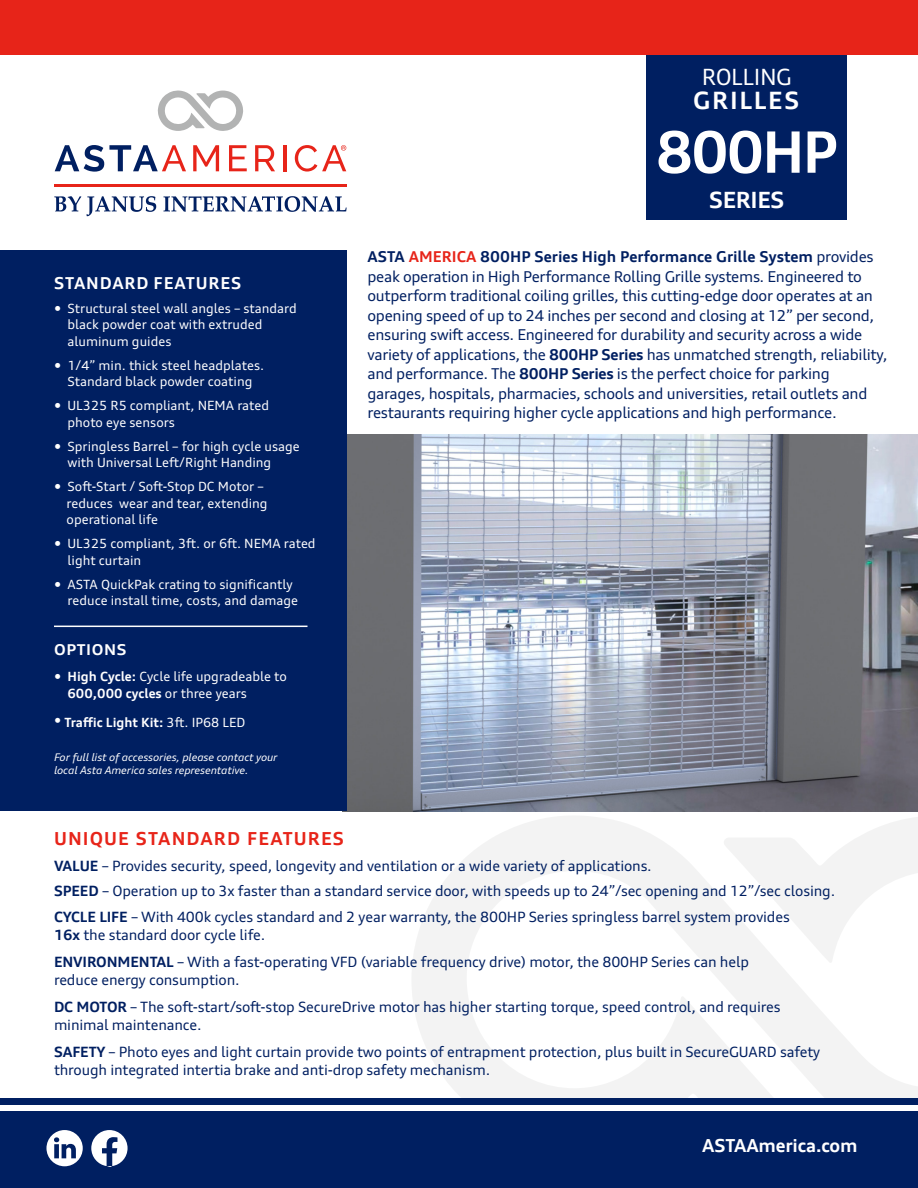
<style>
.page{position:relative;width:918px;height:1188px;background:#fff}
.page>*{position:absolute;margin:0;border:0;box-sizing:border-box;transform-origin:0 0}
.t1{font:700 57px "Audi Type";letter-spacing:-.04em;color:#fff}
.t2{font:700 24px "Audi Type";letter-spacing:.07em;color:#fff}
.t3{font:22.5px "Audi Type";letter-spacing:-.02em;color:#fff}
.t4{font:700 22.5px "Audi Type";letter-spacing:-.02em;color:#fff}
.t5{font:700 18px "Audi Type";letter-spacing:.06em;color:#e72419}
.t6{font:700 18px "Audi Type";letter-spacing:-.01em;color:#fff}
.t7{font:700 16.5px "Audi Type";letter-spacing:.05em;color:#fff}
.t8{font:15px/19.5px "Audi Type";letter-spacing:-.02em;color:#001f61}
.t9{font:700 expanded 15px "Audi Type";letter-spacing:.04em;color:#fff}
.t10{font:14.25px/18px "Audi Type";letter-spacing:-.01em;color:#001f61}
.t11{font:12.75px/16.5px "Audi Type";color:#fff}
.t12{font:700 12.75px "Audi Type";color:#fff}
.t13{font:italic 10.5px/12.6px "Audi Type";letter-spacing:-.01em;color:#fff}
.s1{font-weight:700}
.s2{font-weight:400}
.s3{font-weight:700;color:#e72419}
</style>
<div class="page">
<svg style="left:412px;top:816px;width:506px;height:282px"></svg>
<div style="left:0;top:1098px;width:918px;height:90px;background:#001f61"></div>
<div style="left:0;top:1106px;width:918px;height:5px;background:#fff"></div>
<img style="left:347px;top:434px;width:571px;height:377px">
<div style="left:0;top:251px;width:347px;height:560px;background:#001f61"></div>
<div style="left:646px;top:49px;width:201px;height:171px;background:#001f61"></div>
<svg style="left:55px;top:145px;width:131px;height:27px"></svg>
<svg style="left:193px;top:145px;width:26px;height:26px"></svg>
<svg style="left:229px;top:145px;width:18px;height:26px"></svg>
<svg style="left:255px;top:145px;width:20px;height:26px"></svg>
<hr style="left:283px;top:145px;width:4px;height:26px;background:#e72419">
<svg style="left:54px;top:196px;width:27px;height:15px"></svg>
<svg style="left:87px;top:196px;width:69px;height:20px"></svg>
<svg style="left:164px;top:196px;width:183px;height:16px"></svg>
<hr style="left:54px;top:184px;width:293px;height:2px;background:#e72419">
<svg style="left:158px;top:91px;width:85px;height:40px"></svg>
<svg style="left:295px;top:145px;width:51px;height:27px"></svg>
<div style="left:0;top:0;width:918px;height:55px;background:#e72419"></div>
<hr style="left:54px;top:626px;width:254px;height:1px;background:#fff">
<svg style="left:91px;top:1130px;width:37px;height:36px"></svg>
<svg style="left:46px;top:1130px;width:37px;height:36px"></svg>
<p class="t3" style="left:702px;top:63px;width:92px">ROLLING</p>
<p class="t2" style="left:693px;top:85px;width:108px">GRILLES</p>
<p class="t1" style="left:656px;top:117px;width:184px">800HP</p>
<p class="t7" style="left:54px;top:273px;width:189px">STANDARD FEATURES</p>
<p class="t11" style="left:68px;top:300px;width:231px;text-indent:-14px">• Structural steel wall angles – standard black powder coat with extruded aluminum guides</p>
<p class="t11" style="left:54px;top:357px;width:212px;text-align:center">• 1/4” min. thick steel headplates.<br>Standard black powder coating</p>
<p class="t11" style="left:68px;top:397px;width:203px;text-indent:-14px">• UL325 R5 compliant, NEMA rated photo eye sensors</p>
<p class="t11" style="left:68px;top:438px;width:234px;text-indent:-14px">• Springless Barrel – for high cycle usage with Universal Left/Right Handing</p>
<p class="t11" style="left:54px;top:478px;width:211px">• Soft-Start / Soft-Stop DC Motor –</p>
<p class="t11" style="left:67px;top:495px;width:202px">reduces wear and tear, extending</p>
<p class="t11" style="left:67px;top:511px;width:93px">operational life</p>
<p class="t11" style="left:68px;top:535px;width:250px;text-indent:-14px">• UL325 compliant, 3ft. or 6ft. NEMA rated light curtain</p>
<p class="t11" style="left:68px;top:576px;width:232px;text-indent:-14px">• ASTA QuickPak crating to significantly reduce install time, costs, and damage</p>
<p class="t9" style="left:54px;top:640px;width:74px">OPTIONS</p>
<p class="t11" style="left:68px;top:668px;width:221px;text-indent:-14px">• <span class="s1">High Cycle:</span> Cycle life upgradeable to<br><span class="s1">600,000 cycles</span> or three years</p>
<p class="t12" style="left:54px;top:714px;width:193px">• Traffic Light Kit: <span class="s2">3ft. IP68 LED</span></p>
<p class="t13" style="left:54px;top:751px;width:225px">For full list of accessories, please contact your local Asta America sales representative.</p>
<p class="t4" style="left:709px;top:186px;width:77px">SERIES</p>
<p class="t8" style="left:368px;top:247px;width:522px"><span class="s1">ASTA</span> <span class="s3">AMERICA</span> <span class="s1">800HP Series High Performance Grille System</span> provides peak operation in High Performance Rolling Grille systems. Engineered to outperform traditional coiling grilles, this cutting-edge door operates at an opening speed of up to 24 inches per second and closing at 12” per second, ensuring swift access. Engineered for durability and security across a wide variety of applications, the <span class="s1">800HP Series</span> has unmatched strength, reliability, and performance. The <span class="s1">800HP Series</span> is the perfect choice for parking garages, hospitals, pharmacies, schools and universities, retail outlets and restaurants requiring higher cycle applications and high performance.</p>
<p class="t5" style="left:54px;top:827px;width:292px">UNIQUE STANDARD FEATURES</p>
<p class="t10" style="left:54px;top:856px;width:599px"><span class="s1">VALUE</span> – Provides security, speed, longevity and ventilation or a wide variety of applications.</p>
<p class="t10" style="left:54px;top:882px;width:783px"><span class="s1">SPEED</span> – Operation up to 3x faster than a standard service door, with speeds up to 24”/sec opening and 12”/sec closing.</p>
<p class="t10" style="left:54px;top:907px;width:737px"><span class="s1">CYCLE LIFE</span> – With 400k cycles standard and 2 year warranty, the 800HP Series springless barrel system provides<br><span class="s1">16x</span> the standard door cycle life.</p>
<p class="t10" style="left:54px;top:952px;width:697px"><span class="s1">ENVIRONMENTAL</span> – With a fast-operating VFD (variable frequency drive) motor, the 800HP Series can help reduce energy consumption.</p>
<p class="t10" style="left:54px;top:997px;width:728px"><span class="s1">DC MOTOR</span> – The soft-start/soft-stop SecureDrive motor has higher starting torque, speed control, and requires minimal maintenance.</p>
<p class="t10" style="left:54px;top:1042px;width:768px"><span class="s1">SAFETY</span> – Photo eyes and light curtain provide two points of entrapment protection, plus built in SecureGUARD safety through integrated intertia brake and anti-drop safety mechanism.</p>
<p class="t6" style="left:702px;top:1135px;width:157px">ASTAAmerica.com</p>
</div>
